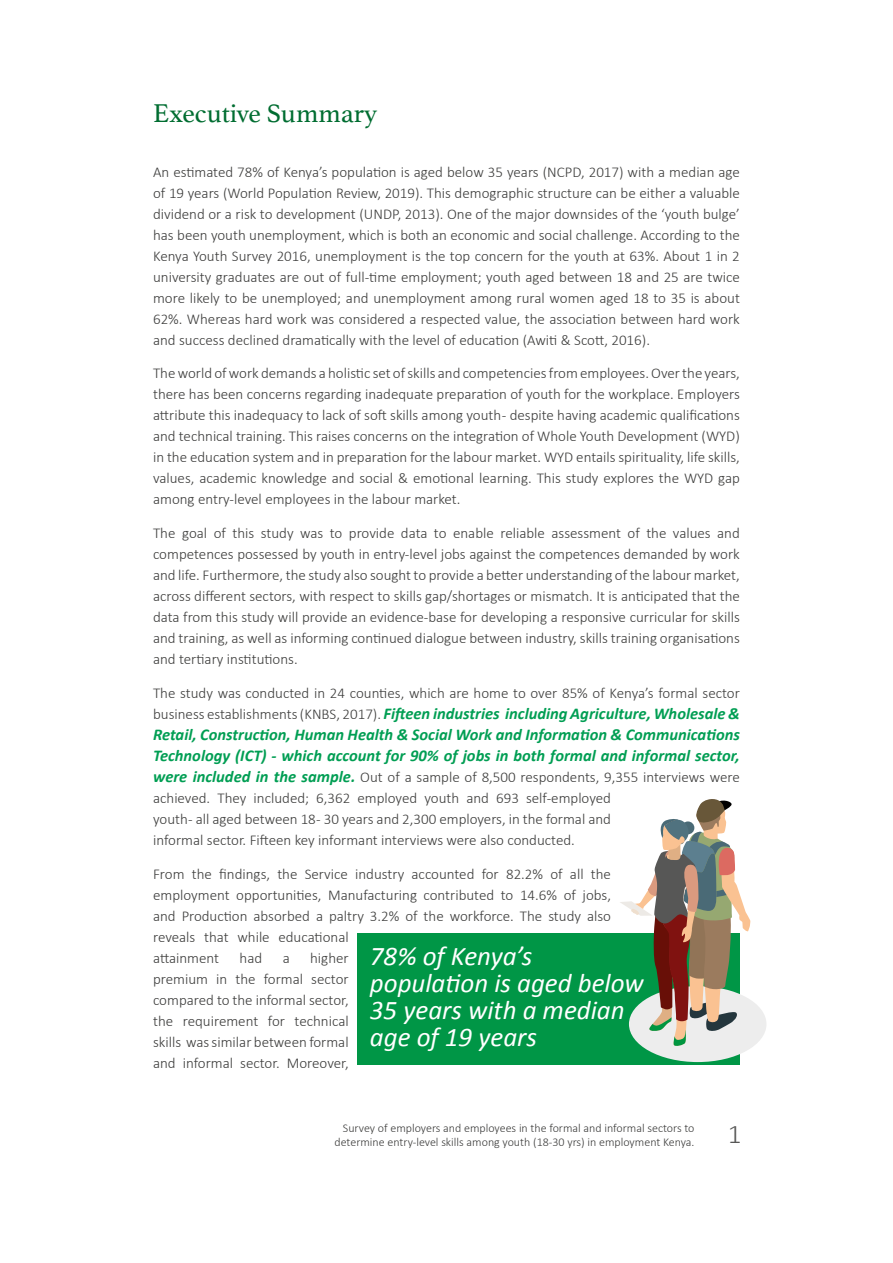
<style>
.page{position:relative;width:893px;height:1263px;background:#fff}
.page>*{position:absolute;margin:0;border:0;box-sizing:border-box;transform-origin:0 0}
.t1{font:italic 27px/27px "Calibri";color:#fff}
.t2{font:27px "Athelas";color:#016d31}
.t3{font:300 27px "Calibri";color:#575756}
.t4{font:italic 700 16.5px/21px "Calibri";color:#009e53;text-align:justify}
.t5{font:300 15px/21px "Calibri";color:#3c3c3b;text-align:justify}
.t6{font:300 12px/14.4px "Calibri";color:#3c3c3b;text-align:right}
.s1{font-weight:300;font-style:normal;font-size:15px;color:#3c3c3b}
.s2{font-weight:700;font-style:italic;font-size:16.5px;color:#009e53}
</style>
<div class="page">
<div style="left:357px;top:933px;width:382px;height:131px;background:#009646"></div>
<div style="left:629px;top:986px;width:137px;height:76px;background:#ededed;border-radius:50%"></div>
<svg style="left:620px;top:799px;width:130px;height:248px"></svg>
<h1 class="t2" style="left:153px;top:91px;width:226px">Executive Summary</h1>
<p class="t5" style="left:153px;top:161px;width:588px">An estimated 78% of Kenya’s population is aged below 35 years (NCPD, 2017) with a median age of 19 years (World Population Review, 2019). This demographic structure can be either a valuable dividend or a risk to development (UNDP, 2013). One of the major downsides of the ‘youth bulge’ has been youth unemployment, which is both an economic and social challenge. According to the Kenya Youth Survey 2016, unemployment is the top concern for the youth at 63%. About 1 in 2 university graduates are out of full-time employment; youth aged between 18 and 25 are twice more likely to be unemployed; and unemployment among rural women aged 18 to 35 is about 62%. Whereas hard work was considered a respected value, the association between hard work and success declined dramatically with the level of education (Awiti &amp; Scott, 2016).</p>
<p class="t5" style="left:153px;top:363px;width:588px">The world of work demands a holistic set of skills and competencies from employees. Over the years, there has been concerns regarding inadequate preparation of youth for the workplace. Employers attribute this inadequacy to lack of soft skills among youth - despite having academic qualifications and technical training. This raises concerns on the integration of Whole Youth Development (WYD) in the education system and in preparation for the labour market. WYD entails spirituality, life skills, values, academic knowledge and social &amp; emotional learning. This study explores the WYD gap among entry-level employees in the labour market.</p>
<p class="t5" style="left:153px;top:522px;width:588px">The goal of this study was to provide data to enable reliable assessment of the values and competences possessed by youth in entry-level jobs against the competences demanded by work and life. Furthermore, the study also sought to provide a better understanding of the labour market, across different sectors, with respect to skills gap/shortages or mismatch. It is anticipated that the data from this study will provide an evidence-base for developing a responsive curricular for skills and training, as well as informing continued dialogue between industry, skills training organisations and tertiary institutions.</p>
<p class="t5" style="left:153px;top:682px;width:588px">The study was conducted in 24 counties, which are home to over 85% of Kenya’s formal sector</p>
<p class="t4" style="left:153px;top:703px;width:588px"><span class="s1">business establishments (KNBS, 2017).</span> Fifteen industries including Agriculture, Wholesale &amp; Retail, Construction, Human Health &amp; Social Work and Information &amp; Communications Technology (ICT) - which account for 90% of jobs in both formal and informal sector,</p>
<p class="t5" style="left:153px;top:766px;width:588px;text-align:left"><span class="s2">were included in the sample.</span> Out of a sample of 8,500 respondents, 9,355 interviews were achieved. They included; 6,362 employed youth and 693 self-employed<br>youth - all aged between 18 - 30 years and 2,300 employers, in the formal and<br>informal sector. Fifteen key informant interviews were also conducted.</p>
<p class="t5" style="left:153px;top:863px;width:459px;text-align:left">From the findings, the Service industry accounted for 82.2% of all the employment opportunities, Manufacturing contributed to 14.6% of jobs, and Production absorbed a paltry 3.2% of the workforce. The study also reveals that while educational<br>attainment</p>
<p class="t5" style="left:153px;top:947px;width:197px;text-indent:157px">higher premium in the formal sector compared to the informal sector, the requirement for technical skills was similar between formal and informal sector. Moreover,</p>
<h1 class="t1" style="left:370px;top:942px;width:275px">78% of Kenya’s population is aged below<br>35 years with a median age of 19 years</h1>
<p class="t5" style="left:240px;top:947px;width:24px">had</p>
<p class="t5" style="left:283px;top:947px;width:9px">a</p>
<p class="t6" style="left:334px;top:1120px;width:362px">Survey of employers and employees in the formal and informal sectors to determine entry-level skills among youth (18-30 yrs) in employment Kenya.</p>
<h1 class="t3" style="left:728px;top:1117px;width:15px">1</h1>
</div>
